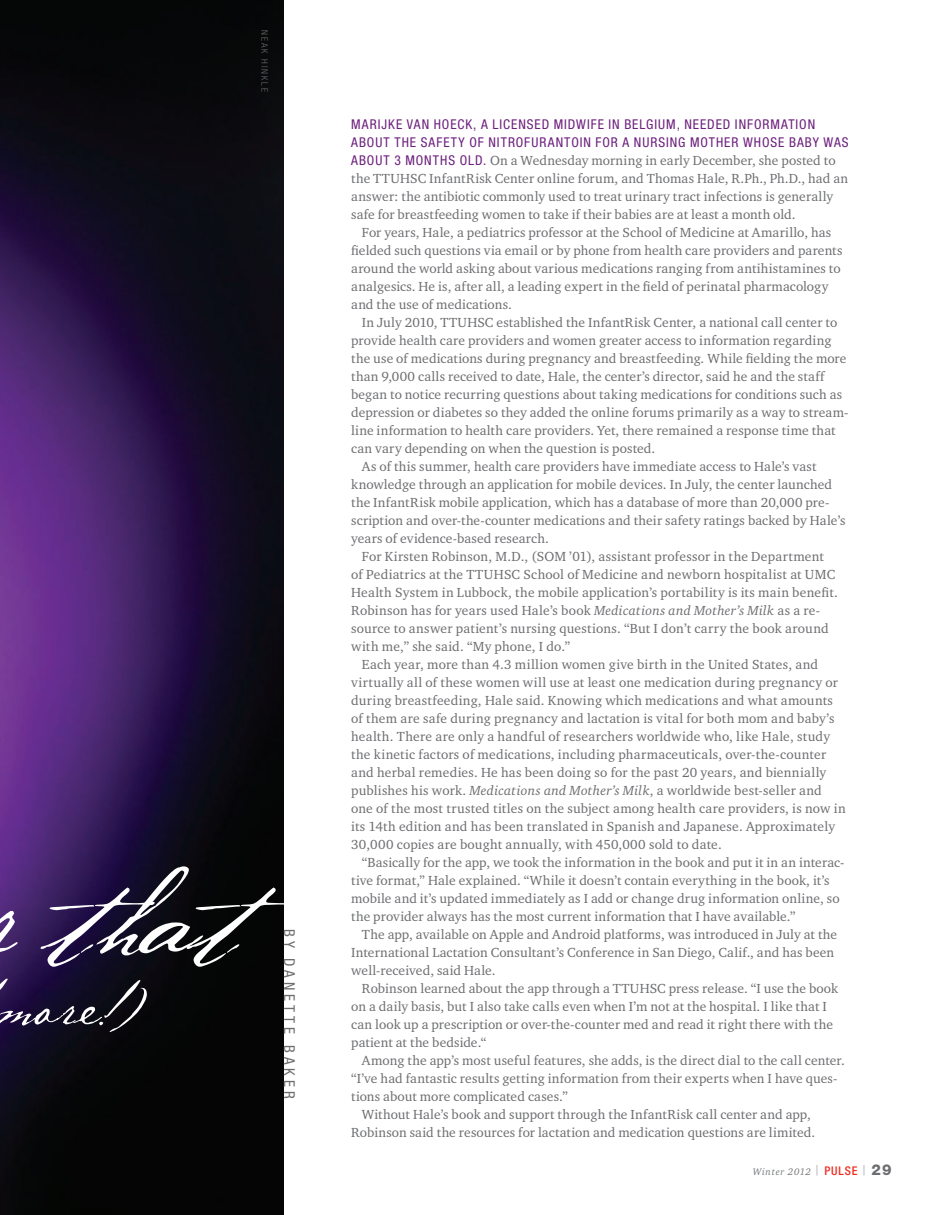
<style>
.page{position:relative;width:932px;height:1215px;background:#fff}
.page>*{position:absolute;margin:0;border:0;box-sizing:border-box;transform-origin:0 0}
.body_copy{font:condensed 15px "Helvetica Neue LT Std";letter-spacing:.26em;color:#6c6d70}
.body_copy-2{font:13.5px/18px "Charter ITC";letter-spacing:.01em;color:#6c6d70}
.t1{font:italic 9.75px "Charter ITC";letter-spacing:.07em;color:#76787b}
.Photo_CREDIT{font:300 condensed 9px "Helvetica Neue LT Std";letter-spacing:.2em;color:#6c6d70}
.s1{font-family:"Helvetica Neue LT Std";font-stretch:condensed;color:#6c1f7d}
.s2{font-style:italic}
.s3{font-family:"Helvetica Neue LT Std";font-weight:500;font-style:normal;font-stretch:condensed;font-size:12px;color:#ee2e22}
.s4{font-family:"Helvetica Neue LT Std";font-weight:800;font-style:normal;font-size:15px;color:#6c6d70}
</style>
<div class="page">
<img style="left:0;top:0;width:284px;height:1215px">
<svg style="left:0;top:866px;width:284px;height:152px;background:#2e273c"></svg>
<svg style="left:0;top:979px;width:147px;height:53px;background:#2b253c"></svg>
<p class="Photo_CREDIT" style="left:270px;top:30px;width:63px;rotate:90deg">NEAK HINKLE</p>
<p class="body_copy" style="left:298px;top:929px;width:171px;rotate:90deg">BY DANETTE BAKER</p>
<p class="body_copy-2" style="left:351px;top:116px;width:499px"><span class="s1">MARIJKE VAN HOECK, A LICENSED MIDWIFE IN BELGIUM, NEEDED INFORMATION ABOUT THE SAFETY OF NITROFURANTOIN FOR A NURSING MOTHER WHOSE BABY WAS ABOUT 3 MONTHS OLD.</span> On a Wednesday morning in early December, she posted to the TTUHSC InfantRisk Center online forum, and Thomas Hale, R.Ph., Ph.D., had an answer: the antibiotic commonly used to treat urinary tract infections is generally safe for breastfeeding women to take if their babies are at least a month old.</p>
<p class="body_copy-2" style="left:351px;top:224px;width:493px;text-indent:11px">For years, Hale, a pediatrics professor at the School of Medicine at Amarillo, has fielded such questions via email or by phone from health care providers and parents around the world asking about various medications ranging from antihistamines to analgesics. He is, after all, a leading expert in the field of perinatal pharmacology and the use of medications.</p>
<p class="body_copy-2" style="left:351px;top:313px;width:499px;text-indent:11px">In July 2010, TTUHSC established the InfantRisk Center, a national call center to provide health care providers and women greater access to information regarding the use of medications during pregnancy and breastfeeding. While fielding the more than 9,000 calls received to date, Hale, the center’s director, said he and the staff began to notice recurring questions about taking medications for conditions such as depression or diabetes so they added the online forums primarily as a way to stream&shy;line information to health care providers. Yet, there remained a response time that can vary depending on when the question is posted.</p>
<p class="body_copy-2" style="left:351px;top:457px;width:496px;text-indent:11px">As of this summer, health care providers have immediate access to Hale’s vast knowledge through an application for mobile devices. In July, the center launched the InfantRisk mobile application, which has a database of more than 20,000 pre&shy;scription and over-the-counter medications and their safety ratings backed by Hale’s years of evidence-based research.</p>
<p class="body_copy-2" style="left:351px;top:547px;width:488px;text-indent:11px">For Kirsten Robinson, M.D., (SOM ’01), assistant professor in the Department of Pediatrics at the TTUHSC School of Medicine and newborn hospitalist at UMC Health System in Lubbock, the mobile application’s portability is its main benefit.<br>Robinson has for years used Hale’s book <span class="s2">Medications and Mother’s Milk</span> as a re&shy;source to answer patient’s nursing questions. “But I don’t carry the book around with me,” she said. “My phone, I do.”</p>
<p class="body_copy-2" style="left:351px;top:655px;width:496px;text-indent:11px">Each year, more than 4.3 million women give birth in the United States, and virtually all of these women will use at least one medication during pregnancy or during breastfeeding, Hale said. Knowing which medications and what amounts of them are safe during pregnancy and lactation is vital for both mom and baby’s health. There are only a handful of researchers worldwide who, like Hale, study the kinetic factors of medications, including pharmaceuticals, over-the-counter and herbal remedies. He has been doing so for the past 20 years, and biennially publishes his work. <span class="s2">Medications and Mother’s Milk</span>, a worldwide best-seller and one of the most trusted titles on the subject among health care providers, is now in its 14th edition and has been translated in Spanish and Japanese. Approximately 30,000 copies are bought annually, with 450,000 sold to date.</p>
<p class="body_copy-2" style="left:351px;top:853px;width:495px;text-indent:11px">“Basically for the app, we took the information in the book and put it in an interac&shy;tive format,” Hale explained. “While it doesn’t contain everything in the book, it’s mobile and it’s updated immediately as I add or change drug information online, so the provider always has the most current information that I have available.”</p>
<p class="body_copy-2" style="left:351px;top:925px;width:487px;text-indent:11px">The app, available on Apple and Android platforms, was introduced in July at the<br>International Lactation Consultant’s Conference in San Diego, Calif., and has been well-received, said Hale.</p>
<p class="body_copy-2" style="left:351px;top:979px;width:488px;text-indent:11px">Robinson learned about the app through a TTUHSC press release. “I use the book on a daily basis, but I also take calls even when I’m not at the hospital. I like that I can look up a prescription or over-the-counter med and read it right there with the patient at the bedside.“</p>
<p class="body_copy-2" style="left:351px;top:1051px;width:495px;text-indent:11px">Among the app’s most useful features, she adds, is the direct dial to the call center. “I’ve had fantastic results getting information from their experts when I have ques&shy;tions about more complicated cases.”</p>
<p class="body_copy-2" style="left:351px;top:1105px;width:465px;text-align:center">Without Hale’s book and support through the InfantRisk call center and app,<br>Robinson said the resources for lactation and medication questions are limited.</p>
<p class="t1" style="left:752px;top:1165px;width:140px">Winter 2012 <sup>|</sup> <span class="s3">PULSE</span> <sup>|</sup> <span class="s4">29</span></p>
</div>
